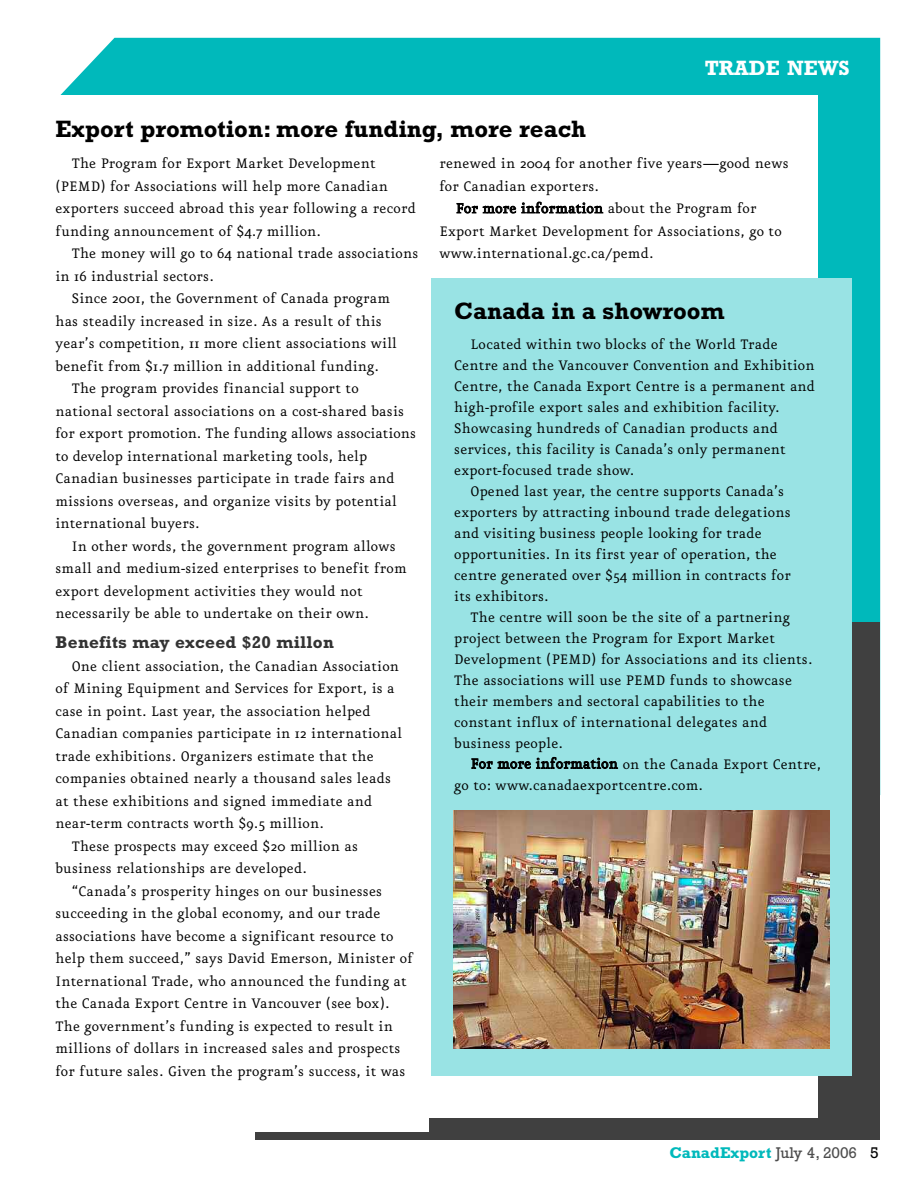
<style>
.page{position:relative;width:918px;height:1188px;background:#fff}
.page>*{position:absolute;margin:0;border:0;box-sizing:border-box;transform-origin:0 0}
.t1{font:700 24px "Rockwell";color:#000}
.t2{font:700 21px "Rockwell";color:#fff}
.t3{font:700 17.25px "Rockwell";letter-spacing:.015em;color:#333}
.t4{font:16.5px/22.5px "Eureka";letter-spacing:.015em;color:#000}
.t5{font:700 15.75px "Rockwell";color:#00b9bb}
.s1{font-weight:400;color:#4d4d4d}
.s2{font-weight:400;color:#000}
</style>
<div class="page">
<div style="left:60px;top:38px;width:820px;height:584px;background:#00b9bb"></div>
<div style="left:670px;top:622px;width:210px;height:517px;background:#404040"></div>
<div style="left:30px;top:95px;width:788px;height:1044px;background:#fff"></div>
<div style="left:431px;top:279px;width:421px;height:797px;background:#99e3e4"></div>
<div style="left:430px;top:1118px;width:450px;height:21px;background:#404040"></div>
<div style="left:256px;top:1132px;width:624px;height:7px;background:#404040"></div>
<img style="left:454px;top:810px;width:375px;height:238px">
<h1 class="t1" style="left:56px;top:115px;width:532px">Export promotion: more funding, more reach</h1>
<p class="t2" style="left:705px;top:56px;width:147px">TRADE NEWS</p>
<p class="t4" style="left:55px;top:151px;width:362px;text-indent:16px">The Program for Export Market Development (PEMD) for Associations will help more Canadian exporters succeed abroad this year following a record funding announcement of $4.7 million.</p>
<p class="t4" style="left:72px;top:241px;width:348px">The money will go to 64 national trade associations</p>
<p class="t4" style="left:55px;top:264px;width:160px">in 16 industrial sectors.</p>
<p class="t4" style="left:72px;top:286px;width:320px">Since 2001, the Government of Canada program</p>
<p class="t4" style="left:55px;top:309px;width:328px">has steadily increased in size. As a result of this</p>
<p class="t4" style="left:55px;top:331px;width:343px">year’s competition, 11 more client associations will</p>
<p class="t4" style="left:55px;top:354px;width:325px">benefit from $1.7 million in additional funding.</p>
<p class="t4" style="left:72px;top:376px;width:289px">The program provides financial support to</p>
<p class="t4" style="left:55px;top:399px;width:350px">national sectoral associations on a cost-shared basis</p>
<p class="t4" style="left:55px;top:421px;width:362px">for export promotion. The funding allows associations</p>
<p class="t4" style="left:55px;top:444px;width:313px">to develop international marketing tools, help</p>
<p class="t4" style="left:55px;top:466px;width:340px">Canadian businesses participate in trade fairs and</p>
<p class="t4" style="left:55px;top:489px;width:343px">missions overseas, and organize visits by potential</p>
<p class="t4" style="left:55px;top:511px;width:146px">international buyers.</p>
<p class="t4" style="left:72px;top:534px;width:326px">In other words, the government program allows</p>
<p class="t4" style="left:55px;top:556px;width:353px">small and medium-sized enterprises to benefit from</p>
<p class="t4" style="left:55px;top:579px;width:309px">export development activities they would not</p>
<p class="t4" style="left:55px;top:601px;width:315px">necessarily be able to undertake on their own.</p>
<p class="t3" style="left:56px;top:632px;width:280px">Benefits may exceed $20 millon</p>
<p class="t4" style="left:72px;top:654px;width:329px">One client association, the Canadian Association</p>
<p class="t4" style="left:55px;top:676px;width:341px">of Mining Equipment and Services for Export, is a</p>
<p class="t4" style="left:55px;top:699px;width:317px">case in point. Last year, the association helped</p>
<p class="t4" style="left:55px;top:721px;width:348px">Canadian companies participate in 12 international</p>
<p class="t4" style="left:55px;top:744px;width:320px">trade exhibitions. Organizers estimate that the</p>
<p class="t4" style="left:55px;top:766px;width:337px">companies obtained nearly a thousand sales leads</p>
<p class="t4" style="left:55px;top:789px;width:318px">at these exhibitions and signed immediate and</p>
<p class="t4" style="left:55px;top:811px;width:270px">near-term contracts worth $9.5 million.</p>
<p class="t4" style="left:72px;top:834px;width:288px">These prospects may exceed $20 million as</p>
<p class="t4" style="left:55px;top:856px;width:253px">business relationships are developed.</p>
<p class="t4" style="left:72px;top:879px;width:312px">“Canada’s prosperity hinges on our businesses</p>
<p class="t4" style="left:55px;top:901px;width:327px">succeeding in the global economy, and our trade</p>
<p class="t4" style="left:55px;top:924px;width:340px">associations have become a significant resource to</p>
<p class="t4" style="left:55px;top:946px;width:359px">help them succeed,” says David Emerson, Minister of</p>
<p class="t4" style="left:55px;top:969px;width:353px">International Trade, who announced the funding at</p>
<p class="t4" style="left:55px;top:991px;width:335px">the Canada Export Centre in Vancouver (see box).</p>
<p class="t4" style="left:55px;top:1014px;width:339px">The government’s funding is expected to result in</p>
<p class="t4" style="left:55px;top:1036px;width:346px">millions of dollars in increased sales and prospects</p>
<p class="t4" style="left:55px;top:1059px;width:351px">for future sales. Given the program’s success, it was</p>
<p class="t4" style="left:439px;top:151px;width:351px">renewed in 2004 for another five years—good news</p>
<p class="t4" style="left:439px;top:174px;width:161px">for Canadian exporters.</p>
<p class="t4" style="left:456px;top:196px;width:302px">For more information about the Program for</p>
<p class="t4" style="left:439px;top:219px;width:344px">Export Market Development for Associations, go to</p>
<p class="t4" style="left:439px;top:241px;width:215px">www.international.gc.ca/pemd.</p>
<h1 class="t1" style="left:454px;top:297px;width:272px">Canada in a showroom</h1>
<p class="t4" style="left:470px;top:332px;width:309px">Located within two blocks of the World Trade</p>
<p class="t4" style="left:454px;top:353px;width:362px">Centre and the Vancouver Convention and Exhibition</p>
<p class="t4" style="left:454px;top:374px;width:362px">Centre, the Canada Export Centre is a permanent and</p>
<p class="t4" style="left:454px;top:395px;width:327px">high-profile export sales and exhibition facility.</p>
<p class="t4" style="left:454px;top:416px;width:325px">Showcasing hundreds of Canadian products and</p>
<p class="t4" style="left:454px;top:437px;width:333px">services, this facility is Canada’s only permanent</p>
<p class="t4" style="left:454px;top:458px;width:181px">export-focused trade show.</p>
<p class="t4" style="left:470px;top:479px;width:315px">Opened last year, the centre supports Canada’s</p>
<p class="t4" style="left:454px;top:500px;width:338px">exporters by attracting inbound trade delegations</p>
<p class="t4" style="left:454px;top:521px;width:309px">and visiting business people looking for trade</p>
<p class="t4" style="left:454px;top:542px;width:324px">opportunities. In its first year of operation, the</p>
<p class="t4" style="left:454px;top:563px;width:338px">centre generated over $54 million in contracts for</p>
<p class="t4" style="left:454px;top:584px;width:96px">its exhibitors.</p>
<p class="t4" style="left:470px;top:605px;width:321px">The centre will soon be the site of a partnering</p>
<p class="t4" style="left:454px;top:626px;width:322px">project between the Program for Export Market</p>
<p class="t4" style="left:454px;top:647px;width:360px">Development (PEMD) for Associations and its clients.</p>
<p class="t4" style="left:454px;top:668px;width:339px">The associations will use PEMD funds to showcase</p>
<p class="t4" style="left:454px;top:689px;width:312px">their members and sectoral capabilities to the</p>
<p class="t4" style="left:454px;top:710px;width:314px">constant influx of international delegates and</p>
<p class="t4" style="left:454px;top:731px;width:110px">business people.</p>
<p class="t4" style="left:471px;top:752px;width:352px">For more information on the Canada Export Centre,</p>
<p class="t4" style="left:454px;top:773px;width:250px">go to: www.canadaexportcentre.com.</p>
<p class="t5" style="left:670px;top:1143px;width:211px">CanadExport <span class="s1">July 4, 2006</span> <span class="s2">5</span></p>
</div>
